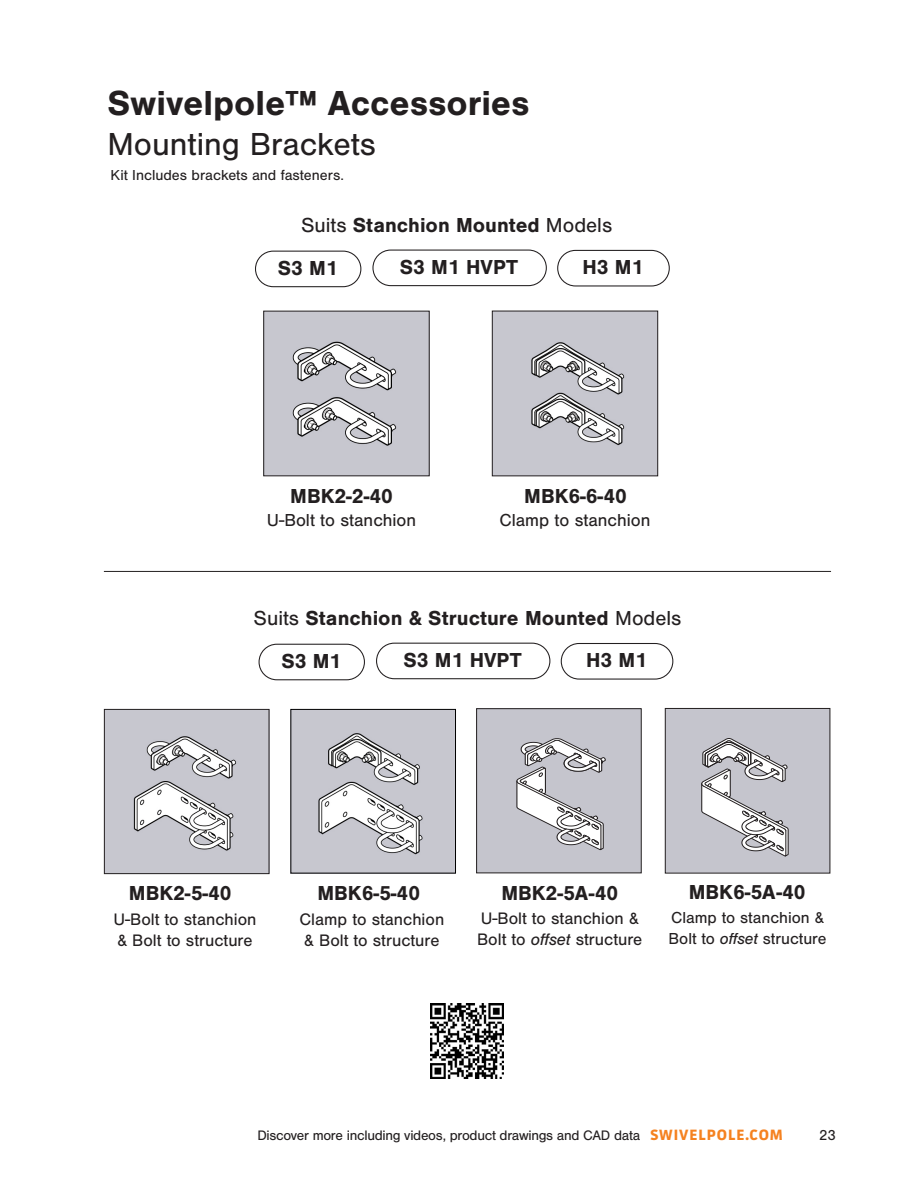
<style>
.page{position:relative;width:918px;height:1188px;background:#fff}
.page>*{position:absolute;margin:0;border:0;box-sizing:border-box;transform-origin:0 0}
.t1{font:700 36px "Nimbus San";color:#231f20}
.t2{font:33px "Nimbus San";color:#231f20}
.product_code{font:700 21px "Nimbus San";color:#231f20}
.t3{font:18px "Nimbus San";color:#231f20}
.t4{font:17.25px/21px "Nimbus San";color:#231f20}
.t5{font:16.5px/21px "Nimbus San";color:#231f20}
.t6{font:15px "Nimbus San";color:#231f20}
.t7{font:14.25px "Nimbus San";letter-spacing:-.02em;color:#231f20}
.s1{font-weight:400}
.s2{font-style:italic}
.s3{font-family:"Facit";font-weight:700;font-size:15px;color:#f58220}
</style>
<div class="page">
<img style="left:494px;top:313px;width:162px;height:161px">
<div style="left:492px;top:311px;width:166px;height:165px;border:1px solid #231f20"></div>
<img style="left:265px;top:313px;width:163px;height:161px">
<div style="left:263px;top:311px;width:167px;height:165px;border:1px solid #231f20"></div>
<div style="left:376px;top:643px;width:174px;height:36px;border:1px solid #231f20;border-radius:18px"></div>
<div style="left:561px;top:643px;width:112px;height:37px;border:1px solid #231f20;border-radius:18px"></div>
<img style="left:106px;top:711px;width:161px;height:161px">
<div style="left:104px;top:709px;width:165px;height:165px;border:1px solid #231f20"></div>
<img style="left:292px;top:711px;width:162px;height:160px">
<div style="left:290px;top:709px;width:166px;height:164px;border:1px solid #000"></div>
<div style="left:259px;top:644px;width:106px;height:36px;border:1px solid #231f20;border-radius:18px"></div>
<div style="left:665px;top:708px;width:165px;height:165px;background:#c5c5cd"></div>
<div style="left:665px;top:708px;width:165px;height:165px;border:1px solid #231f20"></div>
<div style="left:477px;top:709px;width:164px;height:164px;background:#c5c5cd"></div>
<div style="left:476px;top:708px;width:166px;height:165px;border:1px solid #231f20"></div>
<svg style="left:516px;top:738px;width:90px;height:113px"></svg>
<svg style="left:701px;top:738px;width:88px;height:119px"></svg>
<img style="left:430px;top:1004px;width:74px;height:75px">
<div style="left:372px;top:250px;width:175px;height:36px;border:1px solid #231f20;border-radius:18px"></div>
<div style="left:557px;top:250px;width:113px;height:37px;border:1px solid #231f20;border-radius:18px"></div>
<div style="left:255px;top:251px;width:106px;height:36px;border:1px solid #231f20;border-radius:18px"></div>
<hr style="left:104px;top:571px;width:727px;height:1px;background:#231f20">
<p class="t1" style="left:107px;top:83px;width:424px">Swivelpole™ Accessories</p>
<p class="t2" style="left:107px;top:126px;width:270px">Mounting Brackets</p>
<p class="t6" style="left:111px;top:167px;width:235px">Kit Includes brackets and fasteners.</p>
<p class="product_code" style="left:301px;top:213px;width:313px"><span class="s1">Suits</span> Stanchion Mounted <span class="s1">Models</span></p>
<p class="product_code" style="left:278px;top:256px;width:61px">S3 M1</p>
<p class="product_code" style="left:400px;top:255px;width:120px">S3 M1 HVPT</p>
<p class="product_code" style="left:582px;top:255px;width:63px">H3 M1</p>
<p class="product_code" style="left:290px;top:485px;width:104px">MBK2-2-40</p>
<p class="product_code" style="left:524px;top:485px;width:104px">MBK6-6-40</p>
<p class="t3" style="left:267px;top:510px;width:151px">U-Bolt to stanchion</p>
<p class="t3" style="left:499px;top:510px;width:153px">Clamp to stanchion</p>
<p class="product_code" style="left:254px;top:606px;width:429px"><span class="s1">Suits</span> Stanchion &amp; Structure Mounted <span class="s1">Models</span></p>
<p class="product_code" style="left:281px;top:649px;width:61px">S3 M1</p>
<p class="product_code" style="left:403px;top:648px;width:120px">S3 M1 HVPT</p>
<p class="product_code" style="left:586px;top:648px;width:63px">H3 M1</p>
<p class="product_code" style="left:129px;top:881px;width:104px">MBK2-5-40</p>
<p class="product_code" style="left:317px;top:882px;width:104px">MBK6-5-40</p>
<p class="t4" style="left:113px;top:909px;width:145px">U-Bolt to stanchion</p>
<p class="t4" style="left:117px;top:930px;width:137px">&amp; Bolt to structure</p>
<p class="t4" style="left:299px;top:909px;width:146px">Clamp to stanchion &amp; Bolt to structure</p>
<p class="product_code" style="left:501px;top:881px;width:118px">MBK2-5A-40</p>
<p class="product_code" style="left:689px;top:881px;width:118px">MBK6-5A-40</p>
<p class="t4" style="left:477px;top:908px;width:167px">U-Bolt to stanchion &amp;<br>Bolt to <span class="s2">offset</span> structure</p>
<p class="t5" style="left:669px;top:907px;width:160px">Clamp to stanchion &amp;<br>Bolt to <span class="s2">offset</span> structure</p>
<p class="t7" style="left:257px;top:1128px;width:527px">Discover more including videos, product drawings and CAD data <span class="s3">SWIVELPOLE.COM</span></p>
<p class="t6" style="left:819px;top:1127px;width:18px">23</p>
</div>
